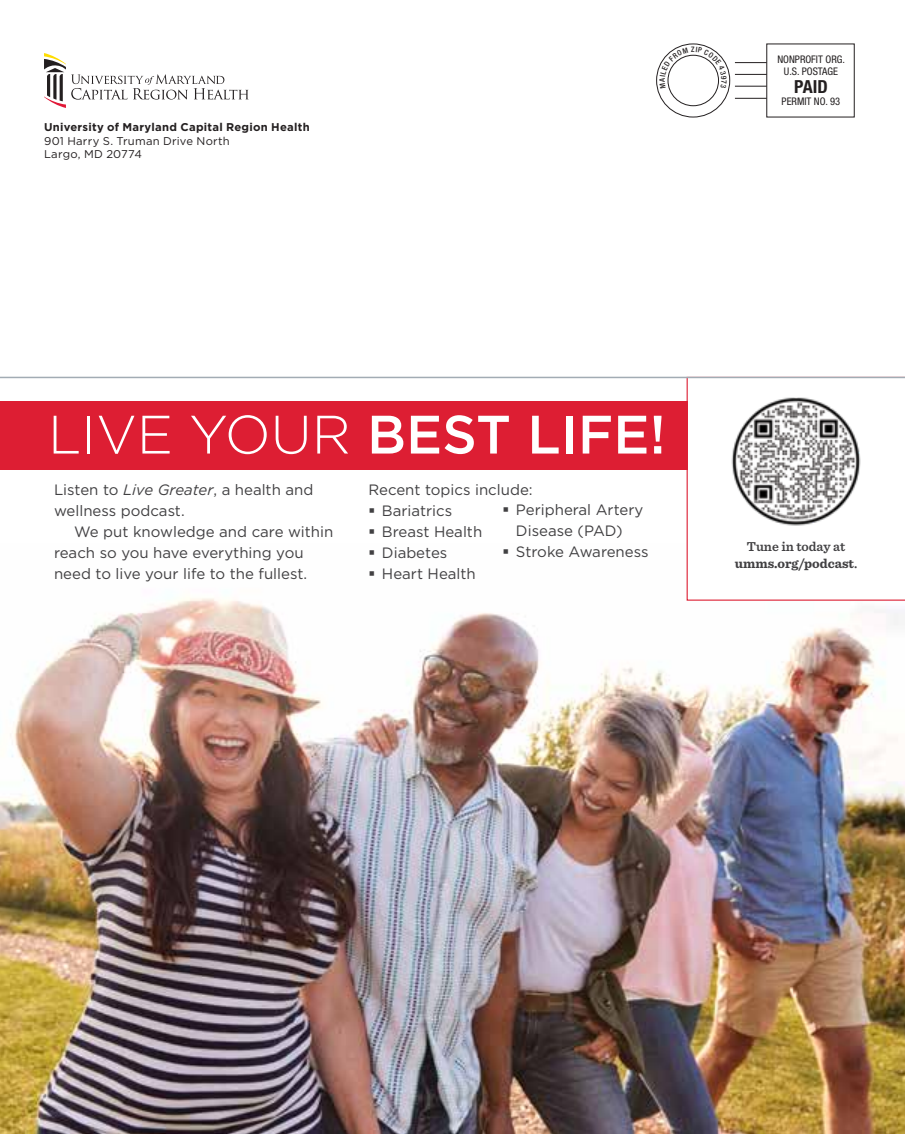
<style>
.page{position:relative;width:905px;height:1134px;background:#fff}
.page>*{position:absolute;margin:0;border:0;box-sizing:border-box;transform-origin:0 0}
.t1{font:500 54px "Gotham";color:#fff}
.t2{font:700 condensed 18px "Helvetica Neue LT Std";color:#231f20}
.t3{font:15px/21px "Gotham";color:#414042}
.t4{font:700 13.5px/17.2px "Sentinel";color:#414042;text-align:center}
.t5{font:700 11.25px "Gotham";letter-spacing:.025em;color:#231f20}
.t6{font:11.25px/13.5px "Gotham";letter-spacing:.02em;color:#231f20}
.t7{font:condensed 10.5px/12px "Helvetica Neue LT Std";color:#231f20;text-align:center}
.s1{font-weight:300}
.s2{font-style:italic}
.s3{font-weight:600}
</style>
<div class="page">
<img style="left:0;top:597px;width:904px;height:537px">
<svg style="left:686px;top:378px;width:218px;height:223px"></svg>
<div style="left:0;top:401px;width:687px;height:69px;background:#dd1e33"></div>
<svg style="left:44px;top:53px;width:205px;height:55px"></svg>
<hr style="left:0;top:377px;width:904px;height:1px;background:#a2acb4">
<img style="left:730px;top:395px;width:131px;height:131px">
<div style="left:656px;top:44px;width:74px;height:73px;border:1px solid #231f20;border-radius:50%"></div>
<hr style="left:735px;top:62px;width:31px;height:1px;background:#231f20">
<hr style="left:735px;top:74px;width:31px;height:1px;background:#231f20">
<hr style="left:735px;top:86px;width:31px;height:1px;background:#231f20">
<hr style="left:735px;top:98px;width:31px;height:1px;background:#231f20">
<svg style="left:659px;top:47px;width:67px;height:42px"></svg>
<p class="t5" style="left:44px;top:121px;width:267px">University of Maryland Capital Region Health</p>
<p class="t6" style="left:44px;top:134px;width:187px">901 Harry S. Truman Drive North<br>Largo, MD 20774</p>
<p class="t7" style="left:777px;top:53px;width:69px">NONPROFIT ORG.<br>U.S. POSTAGE</p>
<p class="t2" style="left:794px;top:75px;width:35px">PAID</p>
<p class="t7" style="left:781px;top:95px;width:60px">PERMIT NO. 93</p>
<h1 class="t1" style="left:48px;top:402px;width:619px"><span class="s1">LIVE YOUR</span> BEST LIFE!</h1>
<p class="t3" style="left:54px;top:479px;width:261px">Listen to <span class="s2">Live Greater</span>, a health and wellness podcast.</p>
<p class="t3" style="left:54px;top:521px;width:281px;text-indent:20px">We put knowledge and care within reach so you have everything you need to live your life to the fullest.</p>
<p class="t3" style="left:382px;top:479px;width:152px;text-indent:-14px">Recent topics include:<br>Bariatrics<br>Breast Health<br>Diabetes<br>Heart Health</p>
<p class="t3" style="left:516px;top:499px;width:134px">Peripheral Artery<br>Disease (PAD)<br>Stroke Awareness</p>
<p class="t4" style="left:734px;top:537px;width:124px"><span class="s3">Tune in today at </span>umms.org/podcast<span class="s3">.</span></p>
</div>
